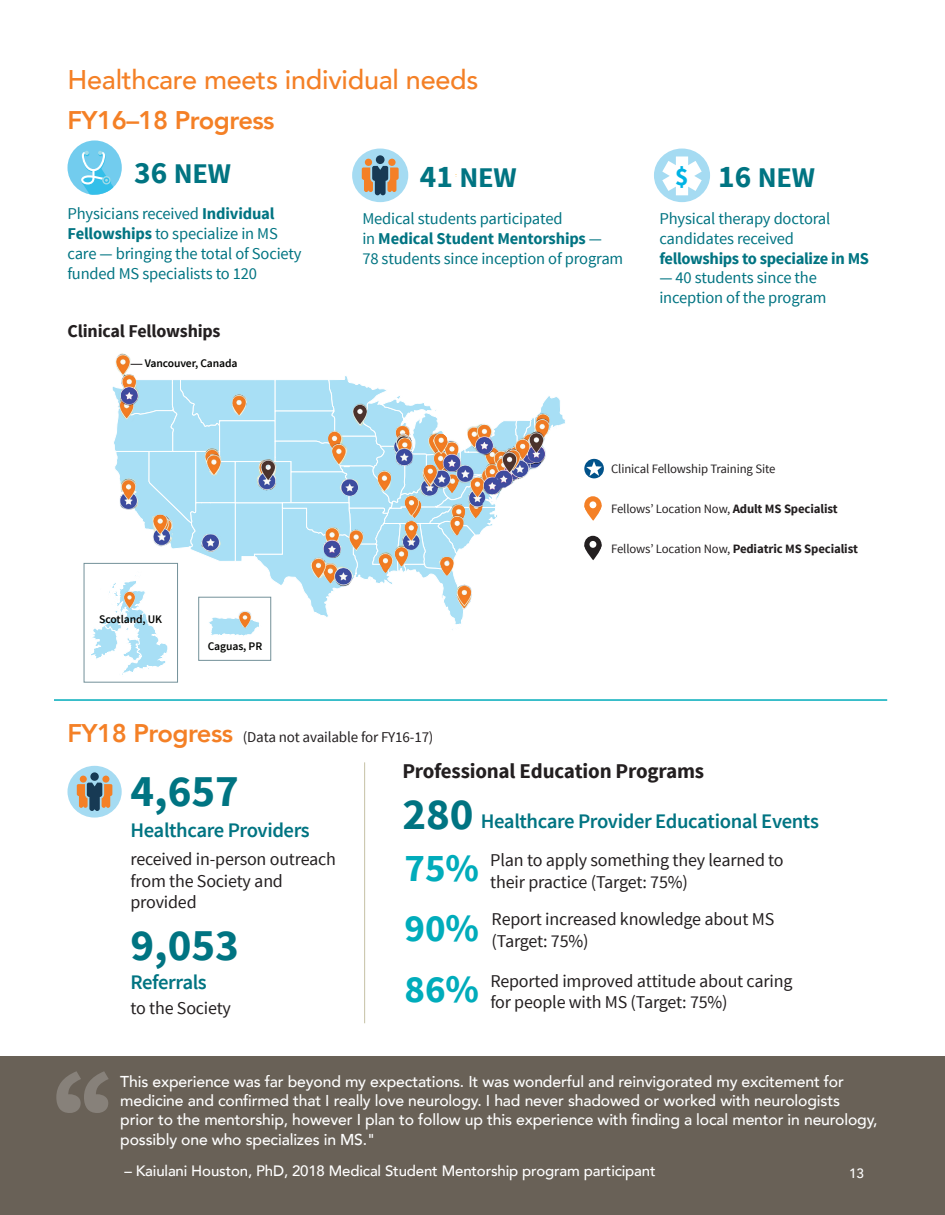
<style>
.page{position:relative;width:945px;height:1215px;background:#fff}
.page>*{position:absolute;margin:0;border:0;box-sizing:border-box;transform-origin:0 0}
.t1{font:700 45px "Source Sans Pro";color:#007482}
.t2{font:700 39px/60.6px "Source Sans Pro";color:#00acbb;text-align:justify}
.t3{font:700 28.5px "Source Sans Pro";letter-spacing:-.01em;color:#007482}
.t4{font:500 27px "Avenir";letter-spacing:-.01em;color:#f48026}
.t5{font:800 25.5px "Avenir";letter-spacing:-.02em;color:#f48026}
.t6{font:700 21px "Source Sans Pro";letter-spacing:-.01em;color:#231f20}
.t7{font:600 20.7px "Source Sans Pro";letter-spacing:-.02em;color:#007482}
.t8{font:18px/21.6px "Source Sans Pro";letter-spacing:-.01em;color:#231f20}
.t9{font:700 18px "Source Sans Pro";letter-spacing:-.01em;color:#231f20}
.t10{font:16.5px/19.8px "Source Sans Pro";letter-spacing:-.01em;color:#007482}
.t11{font:700 16.5px "Source Sans Pro";letter-spacing:-.02em;color:#007482}
.t12{font:500 15.75px/19.2px "Avenir";letter-spacing:-.01em;color:#fff}
.t13{font:500 15px "Avenir";letter-spacing:-.01em;color:#fff}
.t14{font:15px "Source Sans Pro";letter-spacing:-.01em;color:#231f20}
.t15{font:500 13.5px "Avenir";color:#fff}
.t16{font:12.75px "Source Sans Pro";letter-spacing:-.01em;color:#231f20}
.t17{font:700 12.75px "Source Sans Pro";letter-spacing:-.01em;color:#231f20}
.t18{font:600 11.55px "Source Sans Pro";letter-spacing:-.01em;color:#040503}
.s1{font-size:31.35px}
.s2{font-weight:700}
.s3{font-size:25.35px;color:#00b3e4}
.s4{font-weight:400}
.s5{font-weight:700;font-size:45px}
</style>
<div class="page">
<svg style="left:89px;top:375px;width:476px;height:308px"></svg>
<div style="left:0;top:1056px;width:945px;height:159px;background:#696157"></div>
<hr style="left:54px;top:699px;width:833px;height:2px;background:#00acbb">
<div style="left:67px;top:140px;width:55px;height:55px;background:#72ccee;border-radius:50%"></div>
<svg style="left:81px;top:151px;width:32px;height:44px"></svg>
<div style="left:352px;top:149px;width:56px;height:53px;background:#a5dbf2;border-radius:50%"></div>
<svg style="left:362px;top:155px;width:37px;height:40px"></svg>
<div style="left:654px;top:149px;width:56px;height:53px;background:#a5dbf2;border-radius:50%"></div>
<svg style="left:662px;top:156px;width:40px;height:39px"></svg>
<div style="left:676px;top:159px;width:11px;height:34px;background:#fff"></div>
<svg style="left:56px;top:1071px;width:53px;height:42px"></svg>
<svg style="left:584px;top:459px;width:20px;height:19px"></svg>
<svg style="left:586px;top:461px;width:16px;height:15px"></svg>
<svg style="left:584px;top:496px;width:18px;height:25px"></svg>
<div style="left:590px;top:501px;width:6px;height:7px;background:#fff;border-radius:50%"></div>
<svg style="left:584px;top:536px;width:18px;height:24px"></svg>
<div style="left:590px;top:541px;width:6px;height:7px;background:#fff;border-radius:50%"></div>
<div style="left:67px;top:766px;width:55px;height:52px;background:#a5dbf2;border-radius:50%"></div>
<svg style="left:77px;top:772px;width:35px;height:39px"></svg>
<hr style="left:364px;top:762px;width:1px;height:261px;background:#c6c1a5">
<h3 class="t4" style="left:68px;top:56px;width:412px">Healthcare meets individual needs</h3>
<h3 class="t5" style="left:68px;top:100px;width:209px">FY16–18 Progress</h3>
<h3 class="t3" style="left:134px;top:155px;width:98px"><span class="s1">36</span> NEW</h3>
<p class="t10" style="left:68px;top:204px;width:236px">Physicians received <span class="s2">Individual<br>Fellowships</span> to specialize in MS care — bringing the total of Society funded MS specialists to 120</p>
<p class="t9" style="left:68px;top:320px;width:155px">Clinical Fellowships</p>
<p class="t18" style="left:145px;top:356px;width:94px">Vancouver, Canada</p>
<h3 class="t3" style="left:420px;top:159px;width:98px"><span class="s1">41</span> NEW</h3>
<p class="t10" style="left:362px;top:209px;width:262px">Medical students participated<br>in <span class="s2">Medical Student Mentorships</span> —<br>78 students since inception of program</p>
<h3 class="t3" style="left:675px;top:159px;width:141px"><span class="s3">$</span> <span class="s1">16</span> NEW</h3>
<p class="t10" style="left:659px;top:209px;width:173px">Physical therapy doctoral candidates received</p>
<p class="t11" style="left:659px;top:247px;width:211px">fellowships to specialize in MS</p>
<p class="t10" style="left:659px;top:268px;width:169px">— 40 students since the inception of the program</p>
<p class="t18" style="left:99px;top:612px;width:64px">Scotland, UK</p>
<p class="t18" style="left:208px;top:639px;width:56px">Caguas, PR</p>
<h3 class="t5" style="left:68px;top:714px;width:167px">FY18 Progress</h3>
<p class="t14" style="left:243px;top:728px;width:192px">(Data not available for FY16-17)</p>
<p class="t16" style="left:611px;top:461px;width:166px">Clinical Fellowship Training Site</p>
<p class="t16" style="left:611px;top:501px;width:228px">Fellows’ Location Now, <span class="s2">Adult MS Specialist</span></p>
<p class="t17" style="left:611px;top:540px;width:248px"><span class="s4">Fellows’ Location Now,</span> Pediatric MS Specialist</p>
<h1 class="t1" style="left:130px;top:762px;width:110px">4,657</h1>
<h3 class="t7" style="left:130px;top:817px;width:181px">Healthcare Providers</h3>
<p class="t8" style="left:130px;top:849px;width:207px">received in-person outreach from the Society and provided</p>
<h1 class="t1" style="left:130px;top:916px;width:110px">9,053</h1>
<h3 class="t7" style="left:130px;top:969px;width:78px">Referrals</h3>
<p class="t8" style="left:130px;top:997px;width:102px">to the Society</p>
<h3 class="t6" style="left:402px;top:758px;width:303px">Professional Education Programs</h3>
<h3 class="t7" style="left:402px;top:808px;width:418px"><span class="s5">280</span> Healthcare Provider Educational Events</h3>
<h2 class="t2" style="left:404px;top:839px;width:76px">75% 90% 86%</h2>
<p class="t8" style="left:490px;top:850px;width:295px">Plan to apply something they learned to their practice (Target: 75%)</p>
<p class="t8" style="left:492px;top:909px;width:284px">Report increased knowledge about MS (Target: 75%)</p>
<p class="t8" style="left:490px;top:970px;width:304px">Reported improved attitude about caring for people with MS (Target: 75%)</p>
<p class="t12" style="left:120px;top:1071px;width:759px">This experience was far beyond my expectations. It was wonderful and reinvigorated my excitement for medicine and confirmed that I really love neurology. I had never shadowed or worked with neurologists prior to the mentorship, however I plan to follow up this experience with finding a local mentor in neurology, possibly one who specializes in MS."</p>
<p class="t13" style="left:124px;top:1158px;width:533px">– Kaiulani Houston, PhD, 2018 Medical Student Mentorship program participant</p>
<p class="t15" style="left:849px;top:1161px;width:16px">13</p>
</div>
